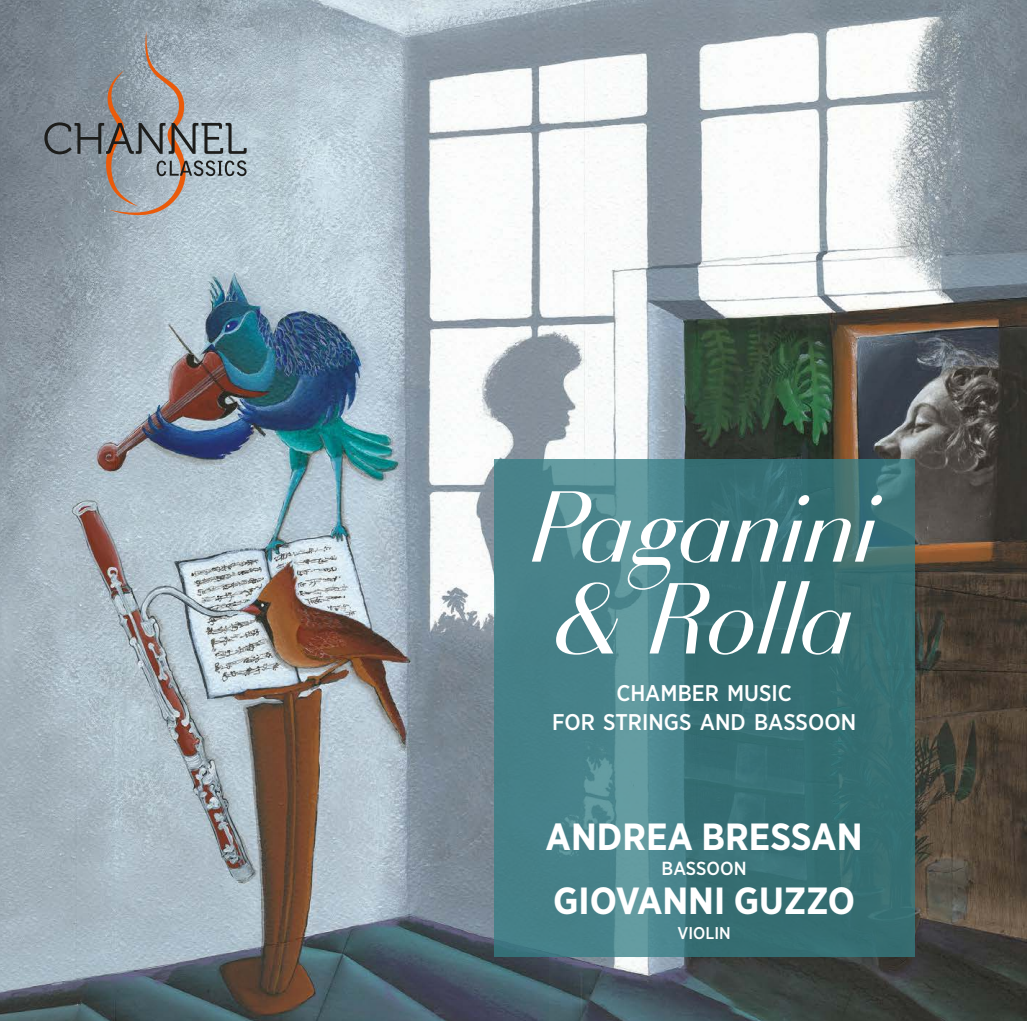
<style>
.page{position:relative;width:1029px;height:1021px;background:#fff}
.page>*{position:absolute;margin:0;border:0;box-sizing:border-box;transform-origin:0 0}
.t1{font:italic 99.9px/91.8px "Bodoni Sans";color:#fff}
.t2{font:700 37.8px "Gotham Narrow";color:#fff}
.t3{font:500 22.8px/29.7px "Gotham Narrow";color:#fff;text-align:center}
.t4{font:500 18.9px "Gotham Narrow";color:#fff}
.t5{font:500 17.1px "Gotham Narrow";color:#fff}
</style>
<div class="page">
<img style="left:0;top:0;width:1027px;height:1020px">
<svg style="left:494px;top:459px;width:421px;height:498px;background:#41797f"></svg>
<svg style="left:44px;top:31px;width:203px;height:184px;background:#949ba1"></svg>
<h1 class="t1" style="left:532px;top:484px;width:345px">Paganini &amp; Rolla</h1>
<p class="t3" style="left:552px;top:677px;width:306px">CHAMBER MUSIC<br>FOR STRINGS AND BASSOON</p>
<h2 class="t2" style="left:546px;top:812px;width:318px">ANDREA BRESSAN</h2>
<p class="t4" style="left:662px;top:856px;width:86px">BASSOON</p>
<h2 class="t2" style="left:553px;top:876px;width:303px">GIOVANNI GUZZO</h2>
<p class="t5" style="left:678px;top:921px;width:55px">VIOLIN</p>
</div>
